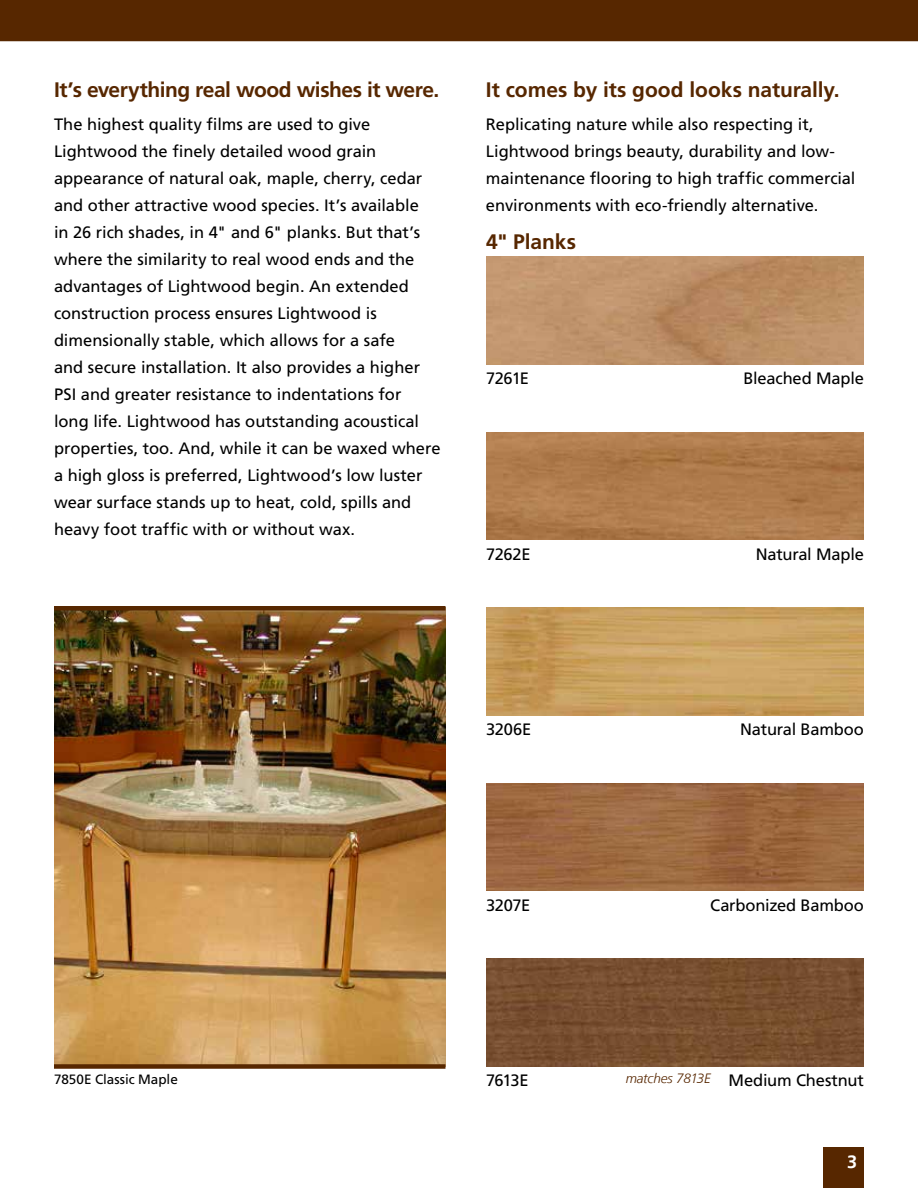
<style>
.page{position:relative;width:918px;height:1188px;background:#fff}
.page>*{position:absolute;margin:0;border:0;box-sizing:border-box;transform-origin:0 0}
.t1{font:700 21px "Frutiger";letter-spacing:-.01em;color:#572700}
.t2{font:700 18px "Frutiger LT";color:#fff}
.t3{font:16.5px/27px "Frutiger";letter-spacing:-.005em;color:#000}
.t4{font:13.5px "Frutiger";color:#000}
</style>
<div class="page">
<div style="left:0;top:0;width:918px;height:41px;background:#572700"></div>
<div style="left:824px;top:1148px;width:40px;height:40px;background:#572700"></div>
<img style="left:486px;top:256px;width:378px;height:108px">
<img style="left:486px;top:432px;width:378px;height:108px">
<img style="left:486px;top:608px;width:378px;height:108px">
<img style="left:486px;top:783px;width:378px;height:108px">
<img style="left:486px;top:958px;width:378px;height:108px">
<img style="left:54px;top:610px;width:392px;height:454px">
<hr style="left:54px;top:606px;width:392px;height:4px;background:#572700">
<div style="left:54px;top:1064px;width:392px;height:5px;background:#572700"></div>
<p class="t1" style="left:54px;top:78px;width:387px">It’s everything real wood wishes it were.</p>
<p class="t3" style="left:54px;top:111px;width:388px">The highest quality films are used to give Lightwood the finely detailed wood grain appearance of natural oak, maple, cherry, cedar and other attractive wood species. It’s available<br>in 26 rich shades, in 4" and 6" planks. But that’s where the similarity to real wood ends and the advantages of Lightwood begin. An extended construction process ensures Lightwood is dimensionally stable, which allows for a safe<br>and secure installation. It also provides a higher PSI and greater resistance to indentations for<br>long life. Lightwood has outstanding acoustical properties, too. And, while it can be waxed where a high gloss is preferred, Lightwood’s low luster wear surface stands up to heat, cold, spills and heavy foot traffic with or without wax.</p>
<p class="t1" style="left:486px;top:78px;width:355px">It comes by its good looks naturally.</p>
<p class="t3" style="left:486px;top:111px;width:371px">Replicating nature while also respecting it, Lightwood brings beauty, durability and low&shy;maintenance flooring to high traffic commercial environments with eco-friendly alternative.</p>
<p class="t1" style="left:486px;top:229px;width:92px">4" Planks</p>
<p class="t3" style="left:486px;top:365px;width:45px">7261E</p>
<p class="t3" style="left:744px;top:365px;width:122px">Bleached Maple</p>
<p class="t3" style="left:486px;top:540px;width:46px">7262E</p>
<p class="t3" style="left:756px;top:540px;width:110px">Natural Maple</p>
<p class="t3" style="left:486px;top:716px;width:47px">3206E</p>
<p class="t3" style="left:740px;top:716px;width:125px">Natural Bamboo</p>
<p class="t3" style="left:486px;top:891px;width:46px">3207E</p>
<p class="t3" style="left:710px;top:891px;width:155px">Carbonized Bamboo</p>
<p class="t4" style="left:54px;top:1071px;width:125px">7850E Classic Maple</p>
<p class="t3" style="left:486px;top:1067px;width:44px">7613E</p>
<p class="t3" style="left:626px;top:1067px;width:240px"><sup>matches</sup> <sup>7813E</sup> Medium Chestnut</p>
<p class="t2" style="left:847px;top:1151px;width:12px">3</p>
</div>
